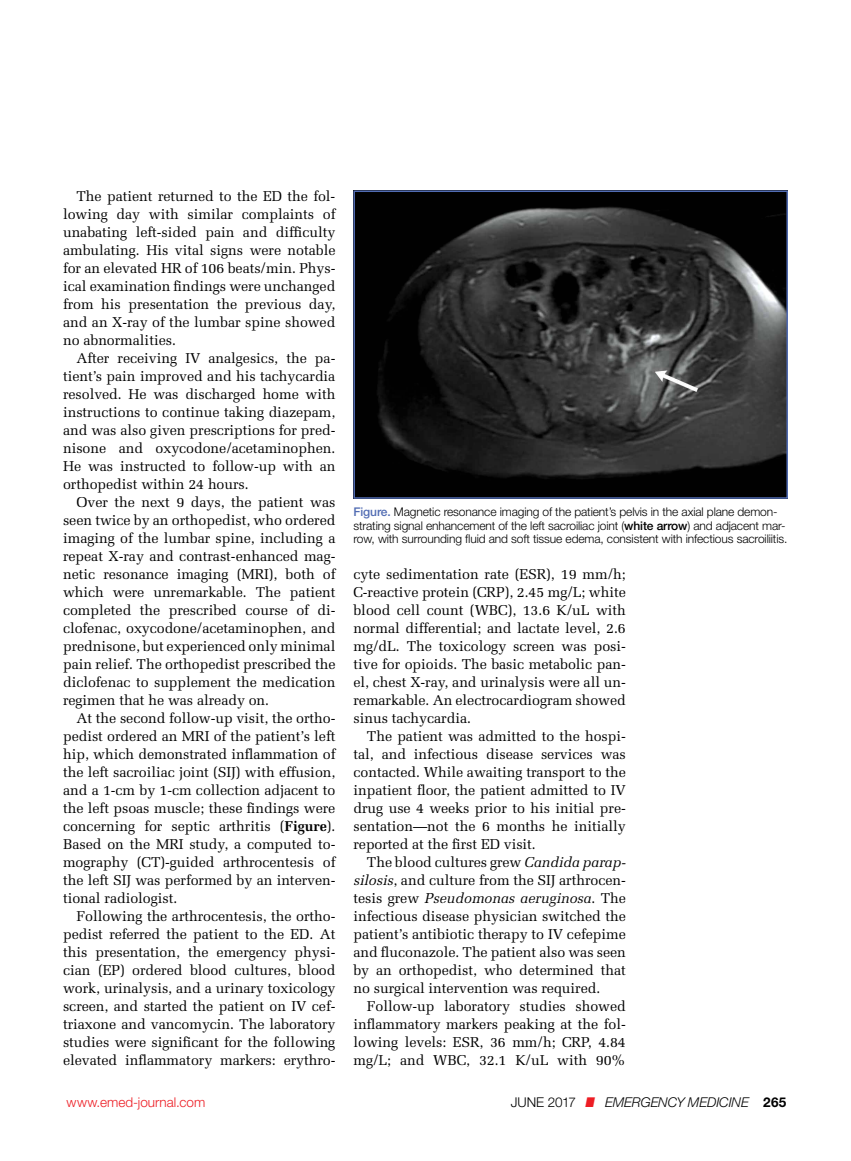
<style>
.page{position:relative;width:851px;height:1161px;background:#fff}
.page>*{position:absolute;margin:0;border:0;box-sizing:border-box;transform-origin:0 0}
.t1{font:14.25px/18px "Melior LT Std";letter-spacing:-.005em;color:#000;text-align:justify}
.t2{font:italic 300 13.5px "Helvetica Neue LT Std";letter-spacing:-.005em;color:#000}
.t3{font:300 13.5px "Helvetica Neue LT Std";color:#ed1d24}
.t4{font:300 12px/13.5px "Helvetica Neue LT Std";letter-spacing:-.01em;color:#000}
.s1{font-weight:700}
.s2{font-weight:500;color:#516cb3}
.s3{font-weight:500}
.s4{font-style:italic}
.s5{font-style:normal}
.s6{font-weight:900;color:#ed1d24}
.s7{font-weight:700;font-style:normal}
</style>
<div class="page">
<img style="left:356px;top:193px;width:429px;height:303px">
<div style="left:353px;top:190px;width:435px;height:309px;border:2px solid #516cb3"></div>
<p class="t1" style="left:63px;top:187px;width:274px;text-indent:13px">The patient returned to the ED the fol&shy;lowing day with similar complaints of unabating left-sided pain and difficulty ambulating. His vital signs were notable for an elevated HR of 106 beats/min. Phys&shy;ical examination findings were unchanged from his presentation the previous day, and an X-ray of the lumbar spine showed no abnormalities.</p>
<p class="t1" style="left:63px;top:349px;width:274px;text-indent:13px">After receiving IV analgesics, the pa&shy;tient’s pain improved and his tachycardia resolved. He was discharged home with instructions to continue taking diazepam, and was also given prescriptions for pred&shy;nisone and oxycodone/acetaminophen.<br>He was instructed to follow-up with an orthopedist within 24 hours.</p>
<p class="t1" style="left:63px;top:493px;width:274px;text-indent:13px">Over the next 9 days, the patient was seen twice by an orthopedist, who ordered imaging of the lumbar spine, including a repeat X-ray and contrast-enhanced mag&shy;netic resonance imaging (MRI), both of which were unremarkable. The patient completed the prescribed course of di&shy;clofenac, oxycodone/acetaminophen, and prednisone, but experienced only minimal pain relief. The orthopedist prescribed the diclofenac to supplement the medication regimen that he was already on.</p>
<p class="t1" style="left:63px;top:709px;width:274px;text-indent:13px">At the second follow-up visit, the ortho&shy;pedist ordered an MRI of the patient’s left hip, which demonstrated inflammation of the left sacroiliac joint (SIJ) with effusion, and a 1-cm by 1-cm collection adjacent to the left psoas muscle; these findings were concerning for septic arthritis (<span class="s1">Figure</span>).<br>Based on the MRI study, a computed to&shy;mography (CT)-guided arthrocentesis of the left SIJ was performed by an interven&shy;tional radiologist.</p>
<p class="t1" style="left:63px;top:907px;width:274px;text-indent:13px">Following the arthrocentesis, the ortho&shy;pedist referred the patient to the ED. At this presentation, the emergency physi&shy;cian (EP) ordered blood cultures, blood work, urinalysis, and a urinary toxicology screen, and started the patient on IV cef&shy;triaxone and vancomycin. The laboratory studies were significant for the following elevated inflammatory markers: erythro-</p>
<p class="t4" style="left:353px;top:505px;width:435px"><span class="s2">Figure.</span> Magnetic resonance imaging of the patient’s pelvis in the axial plane demon&shy;strating signal enhancement of the left sacroiliac joint (<span class="s3">white arrow</span>) and adjacent mar&shy;row, with surrounding fluid and soft tissue edema, consistent with infectious sacroiliitis.</p>
<p class="t1" style="left:353px;top:565px;width:274px">cyte sedimentation rate (ESR), 19 mm/h; C-reactive protein (CRP), 2.45 mg/L; white blood cell count (WBC), 13.6 K/uL with normal differential; and lactate level, 2.6 mg/dL. The toxicology screen was posi&shy;tive for opioids. The basic metabolic pan&shy;el, chest X-ray, and urinalysis were all un&shy;remarkable. An electrocardiogram showed sinus tachycardia.</p>
<p class="t1" style="left:353px;top:727px;width:274px;text-indent:13px">The patient was admitted to the hospi&shy;tal, and infectious disease services was contacted. While awaiting transport to the inpatient floor, the patient admitted to IV drug use 4 weeks prior to his initial pre&shy;sentation—not the 6 months he initially reported at the first ED visit.</p>
<p class="t1" style="left:353px;top:853px;width:274px;text-indent:13px">The blood cultures grew <span class="s4">Candida parap&shy;silosis</span>, and culture from the SIJ arthrocen&shy;tesis grew <span class="s4">Pseudomonas aeruginosa</span>. The infectious disease physician switched the patient’s antibiotic therapy to IV cefepime and fluconazole. The patient also was seen by an orthopedist, who determined that no surgical intervention was required.</p>
<p class="t1" style="left:353px;top:997px;width:274px;text-indent:13px">Follow-up laboratory studies showed inflammatory markers peaking at the fol&shy;lowing levels: ESR, 36 mm/h; CRP, 4.84 mg/L; and WBC, 32.1 K/uL with 90%</p>
<p class="t3" style="left:67px;top:1094px;width:140px">www.emed-journal.com</p>
<p class="t2" style="left:510px;top:1094px;width:277px"><span class="s5">JUNE 2017</span> <span class="s6">I</span> EMERGENCY MEDICINE <span class="s7">265</span></p>
</div>
